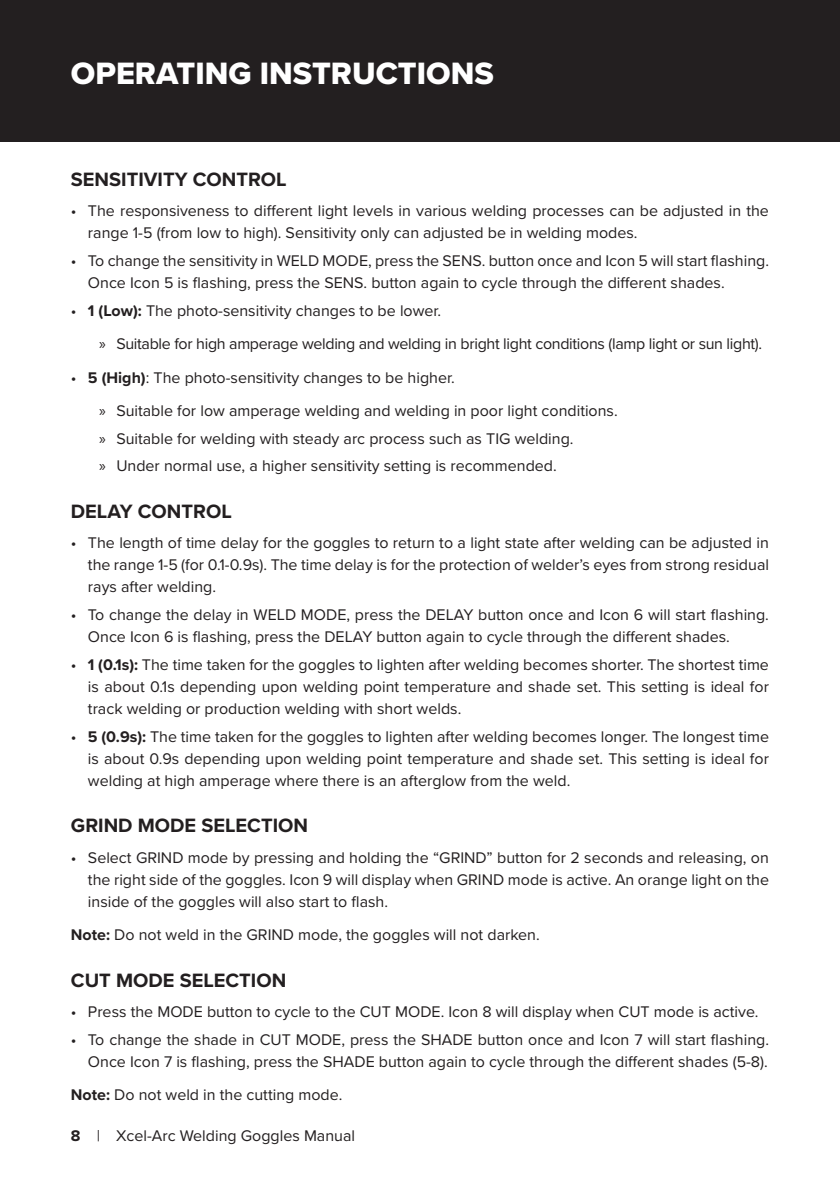
<style>
.page{position:relative;width:840px;height:1191px;background:#fff}
.page>*{position:absolute;margin:0;border:0;box-sizing:border-box;transform-origin:0 0}
.t1{font:32px "Proxima Nova Extrabld";color:#fff}
.t2{font:700 20px "Proxima Nova";color:#231f20}
.t3{font:16px/22px "Proxima Nova";color:#231f20}
.t4{font:16px/33.4px "Proxima Nova";letter-spacing:-.02em;color:#231f20}
.s1{font-weight:700}
.s2{font-family:"Myriad Pro"}
</style>
<div class="page">
<div style="left:0;top:0;width:839px;height:142px;background:#231f20"></div>
<h1 class="t1" style="left:71px;top:49px;width:424px">OPERATING INSTRUCTIONS</h1>
<p class="t2" style="left:71px;top:164px;width:217px">SENSITIVITY CONTROL</p>
<p class="t3" style="left:88px;top:199px;width:682px;text-indent:-17px">• The responsiveness to different light levels in various welding processes can be adjusted in the range 1-5 (from low to high). Sensitivity only can adjusted be in welding modes.</p>
<p class="t3" style="left:88px;top:249px;width:682px;text-indent:-17px">• To change the sensitivity in WELD MODE, press the SENS. button once and Icon 5 will start flashing.<br>Once Icon 5 is flashing, press the SENS. button again to cycle through the different shades.</p>
<p class="t4" style="left:99px;top:293px;width:664px;text-indent:-28px">• <span class="s1">1 (Low):</span> The photo-sensitivity changes to be lower.<br><span class="s2">»</span> Suitable for high amperage welding and welding in bright light conditions (lamp light or sun light).</p>
<p class="t3" style="left:99px;top:360px;width:519px;line-height:33.4px;text-indent:-28px">• <span class="s1">5 (High)</span>: The photo-sensitivity changes to be higher.<br><span class="s2">»</span> Suitable for low amperage welding and welding in poor light conditions.</p>
<p class="t3" style="left:99px;top:424px;width:475px;line-height:27.6px"><span class="s2">»</span> Suitable for welding with steady arc process such as TIG welding. <span class="s2">»</span> Under normal use, a higher sensitivity setting is recommended.</p>
<p class="t2" style="left:71px;top:496px;width:162px">DELAY CONTROL</p>
<p class="t3" style="left:88px;top:531px;width:682px;text-align:justify;text-indent:-17px">• The length of time delay for the goggles to return to a light state after welding can be adjusted in the range 1-5 (for 0.1-0.9s). The time delay is for the protection of welder’s eyes from strong residual rays after welding.</p>
<p class="t3" style="left:88px;top:603px;width:682px;text-indent:-17px">• To change the delay in WELD MODE, press the DELAY button once and Icon 6 will start flashing.<br>Once Icon 6 is flashing, press the DELAY button again to cycle through the different shades.</p>
<p class="t3" style="left:88px;top:653px;width:682px;text-align:justify;text-indent:-17px">• <span class="s1">1 (0.1s):</span> The time taken for the goggles to lighten after welding becomes shorter. The shortest time is about 0.1s depending upon welding point temperature and shade set. This setting is ideal for track welding or production welding with short welds.</p>
<p class="t3" style="left:88px;top:724px;width:682px;text-align:justify;text-indent:-17px">• <span class="s1">5 (0.9s):</span> The time taken for the goggles to lighten after welding becomes longer. The longest time is about 0.9s depending upon welding point temperature and shade set. This setting is ideal for welding at high amperage where there is an afterglow from the weld.</p>
<p class="t2" style="left:71px;top:810px;width:238px">GRIND MODE SELECTION</p>
<p class="t3" style="left:88px;top:845px;width:682px;text-align:justify;text-indent:-17px">• Select GRIND mode by pressing and holding the “GRIND” button for 2 seconds and releasing, on the right side of the goggles. Icon 9 will display when GRIND mode is active. An orange light on the inside of the goggles will also start to flash.</p>
<p class="t3" style="left:71px;top:923px;width:470px"><span class="s1">Note:</span> Do not weld in the GRIND mode, the goggles will not darken.</p>
<p class="t2" style="left:71px;top:965px;width:217px">CUT MODE SELECTION</p>
<p class="t3" style="left:71px;top:1000px;width:688px">• Press the MODE button to cycle to the CUT MODE. Icon 8 will display when CUT mode is active.</p>
<p class="t3" style="left:71px;top:1028px;width:699px;text-align:right">• To change the shade in CUT MODE, press the SHADE button once and Icon 7 will start flashing.<br>Once Icon 7 is flashing, press the SHADE button again to cycle through the different shades (5-8).</p>
<p class="t3" style="left:71px;top:1083px;width:273px"><span class="s1">Note:</span> Do not weld in the cutting mode.</p>
<p class="t3" style="left:71px;top:1123px;width:285px"><span class="s1">8</span> | Xcel-Arc Welding Goggles Manual</p>
</div>
